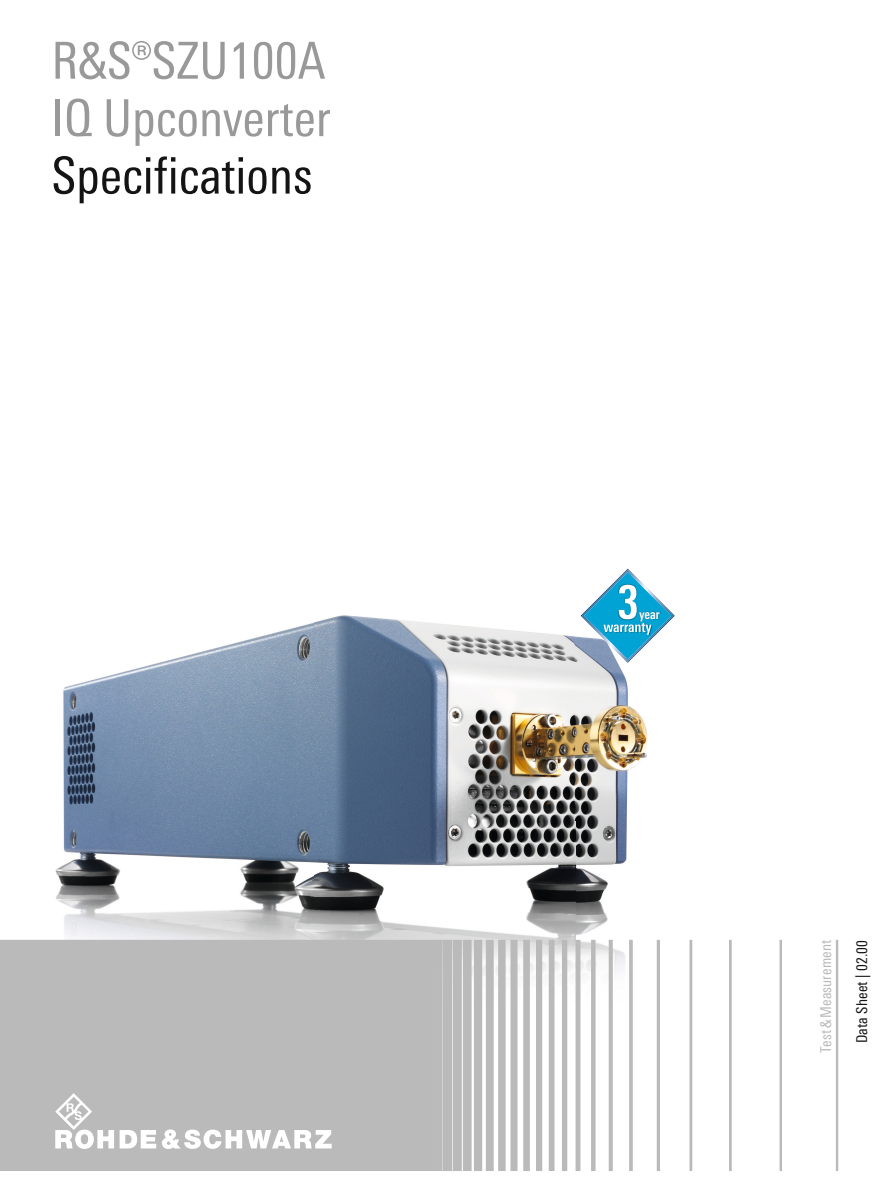
<style>
.page{position:relative;width:893px;height:1191px;background:#fff}
.page>*{position:absolute;margin:0;border:0;box-sizing:border-box;transform-origin:0 0}
.t1{font:51px/57.4px "Linotype Univers 420 Cn";color:#999}
.t2{font:51px "Linotype Univers 420 Cn";color:#131413}
.t3{font:15px "Linotype Univers 420 Cn";letter-spacing:.005em;color:#bababb}
.t4{font:15px "Linotype Univers 420 Cn";letter-spacing:.01em;color:#131413}
.t5{font:700 13.35px "Linotype Univers 620 Cn";color:#fff}
</style>
<div class="page">
<img style="left:55px;top:615px;width:638px;height:465px">
<div style="left:0;top:939px;width:432px;height:232px;background:#bababb"></div>
<div style="left:432px;top:939px;width:10px;height:232px;background:#bababb"></div>
<div style="left:442px;top:939px;width:10px;height:232px;background:#bababb;border:2px solid #bababb"></div>
<div style="left:453px;top:939px;width:9px;height:232px;background:#bababb;border:2px solid #bababb"></div>
<div style="left:463px;top:939px;width:9px;height:232px;background:#bababb;border:2px solid #bababb"></div>
<div style="left:474px;top:939px;width:8px;height:232px;background:#bababb"></div>
<div style="left:486px;top:939px;width:8px;height:232px;background:#bababb;border:2px solid #bababb"></div>
<div style="left:498px;top:939px;width:8px;height:232px;background:#bababb;border:2px solid #bababb"></div>
<div style="left:510px;top:939px;width:7px;height:232px;background:#bababb;border:2px solid #bababb"></div>
<div style="left:523px;top:939px;width:7px;height:232px;background:#bababb;border:2px solid #bababb"></div>
<div style="left:536px;top:939px;width:6px;height:232px;background:#bababb"></div>
<div style="left:549px;top:939px;width:5px;height:232px;background:#bababb"></div>
<div style="left:562px;top:939px;width:5px;height:232px;background:#bababb"></div>
<hr style="left:576px;top:939px;width:4px;height:232px;background:#bababb">
<svg style="left:591px;top:939px;width:5px;height:232px"></svg>
<svg style="left:609px;top:939px;width:4px;height:232px"></svg>
<hr style="left:629px;top:939px;width:4px;height:232px;background:#c2c2c3">
<hr style="left:657px;top:939px;width:3px;height:232px;background:#bababb">
<div style="left:689px;top:939px;width:3px;height:232px;border:2px solid #bababb"></div>
<div style="left:729px;top:939px;width:3px;height:232px;border:2px solid #bababb"></div>
<div style="left:779px;top:939px;width:3px;height:232px;border:2px solid #bababb"></div>
<div style="left:836px;top:939px;width:2px;height:232px;border:2px solid #bababb"></div>
<svg style="left:120px;top:1130px;width:36px;height:18px"></svg>
<svg style="left:55px;top:1093px;width:59px;height:55px"></svg>
<svg style="left:162px;top:1129px;width:170px;height:20px"></svg>
<svg style="left:581px;top:568px;width:94px;height:95px"></svg>
<img style="left:639px;top:607px;width:21px;height:15px">
<p class="t1" style="left:51px;top:32px;width:281px">R&amp;S®SZU100A<br>IQ Upconverter</p>
<p class="t2" style="left:51px;top:146px;width:263px">Specifications</p>
<p class="t5" style="left:639px;top:606px;width:22px">year</p>
<p class="t3" style="left:817px;top:1053px;width:114px;rotate:-90deg">Test &amp; Measurement</p>
<p class="t4" style="left:853px;top:1043px;width:105px;rotate:-90deg">Data Sheet | 02.00</p>
</div>
